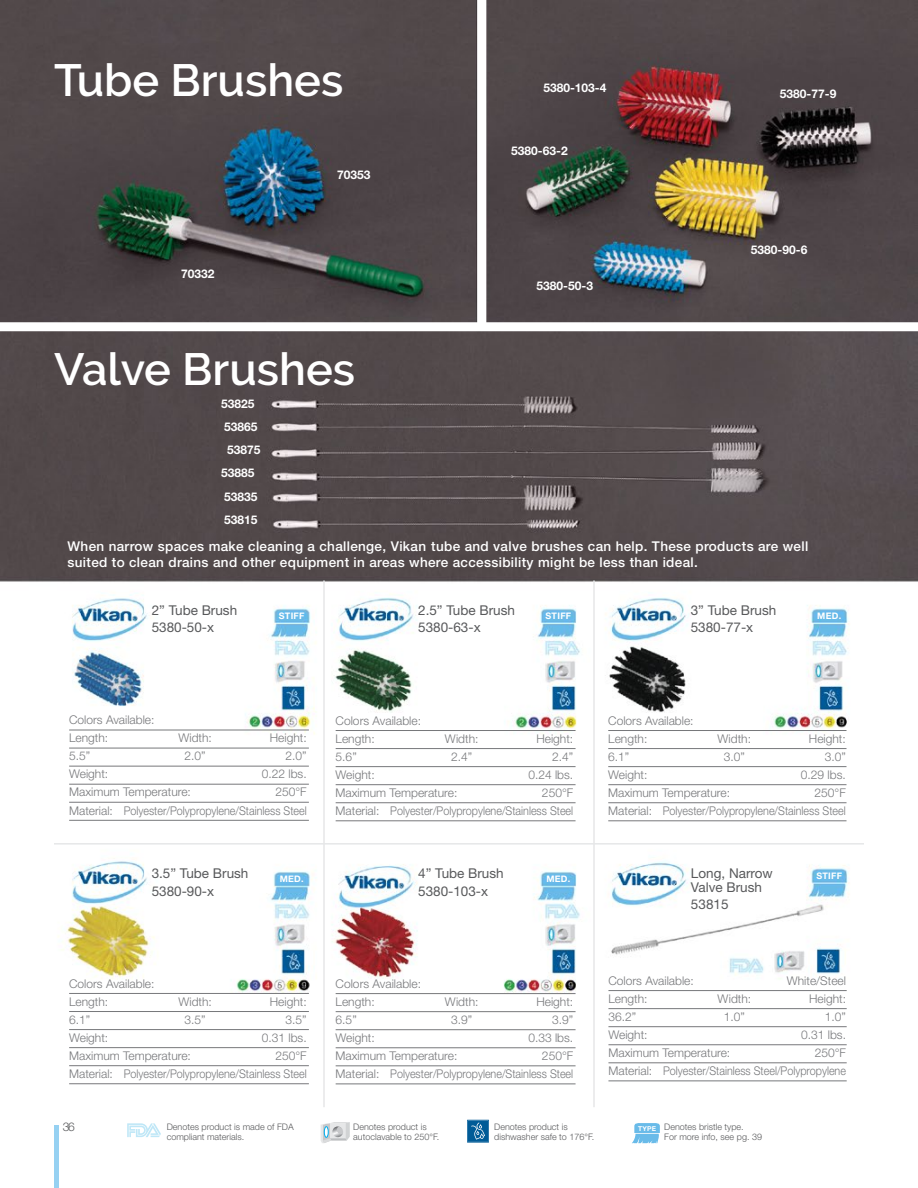
<style>
.page{position:relative;width:918px;height:1188px;background:#fff}
.page>*{position:absolute;margin:0;border:0;box-sizing:border-box;transform-origin:0 0}
.t1{font:600 45px "Raleway";color:#fff}
.t2{font:500 13.5px/16.2px "Helvetica Neue LT Std";letter-spacing:.025em;color:#fff}
.t3{font:13.5px/17.4px "Helvetica Neue LT Std";color:#58595b}
.t4{font:300 12px/18px "Helvetica Neue LT Std";color:#77787b;text-align:right}
.t5{font:700 12px/23.1px "Helvetica Neue LT Pro";color:#fff;text-align:center}
.t6{font:300 12px "Helvetica Neue LT Std";color:#58595b}
.t7{font:300 9px/10.5px "Helvetica Neue LT Std";color:#58595b}
.t8{font:700 9px "Helvetica Neue LT Pro";letter-spacing:.03em;color:#fff}
.t9{font:700 6.75px "Helvetica Neue LT Pro";color:#fff}
</style>
<div class="page">
<div style="left:54px;top:1125px;width:5px;height:63px;background:#96d1f2"></div>
<svg style="left:127px;top:1123px;width:34px;height:14px"></svg>
<svg style="left:321px;top:1122px;width:29px;height:21px"></svg>
<svg style="left:467px;top:1120px;width:22px;height:23px"></svg>
<svg style="left:632px;top:1123px;width:28px;height:20px"></svg>
<img style="left:0;top:0;width:918px;height:1085px">
<hr style="left:593px;top:580px;width:2px;height:527px;background:#e6e7e8">
<hr style="left:323px;top:580px;width:2px;height:527px;background:#e6e7e8">
<hr style="left:54px;top:843px;width:810px;height:2px;background:#e6e7e8">
<hr style="left:608px;top:990px;width:239px;height:1px;background:#77787b">
<hr style="left:608px;top:1008px;width:239px;height:1px;background:#77787b">
<hr style="left:608px;top:1026px;width:239px;height:1px;background:#77787b">
<hr style="left:608px;top:1044px;width:239px;height:1px;background:#77787b">
<hr style="left:608px;top:1062px;width:239px;height:1px;background:#77787b">
<hr style="left:608px;top:1081px;width:239px;height:1px;background:#77787b">
<hr style="left:69px;top:993px;width:240px;height:1px;background:#77787b">
<hr style="left:69px;top:1011px;width:240px;height:1px;background:#77787b">
<hr style="left:69px;top:1029px;width:240px;height:1px;background:#77787b">
<hr style="left:69px;top:1047px;width:240px;height:1px;background:#77787b">
<hr style="left:69px;top:1065px;width:240px;height:1px;background:#77787b">
<hr style="left:69px;top:1083px;width:240px;height:1px;background:#77787b">
<hr style="left:69px;top:730px;width:240px;height:1px;background:#77787b">
<hr style="left:69px;top:748px;width:240px;height:1px;background:#77787b">
<hr style="left:69px;top:766px;width:240px;height:1px;background:#77787b">
<hr style="left:69px;top:784px;width:240px;height:1px;background:#77787b">
<hr style="left:69px;top:802px;width:240px;height:1px;background:#77787b">
<hr style="left:69px;top:820px;width:240px;height:1px;background:#77787b">
<hr style="left:608px;top:730px;width:239px;height:1px;background:#77787b">
<hr style="left:608px;top:748px;width:239px;height:1px;background:#77787b">
<hr style="left:608px;top:766px;width:239px;height:1px;background:#77787b">
<hr style="left:608px;top:784px;width:239px;height:1px;background:#77787b">
<hr style="left:608px;top:802px;width:239px;height:1px;background:#77787b">
<hr style="left:608px;top:820px;width:239px;height:1px;background:#77787b">
<hr style="left:336px;top:993px;width:240px;height:1px;background:#77787b">
<hr style="left:336px;top:1011px;width:240px;height:1px;background:#77787b">
<hr style="left:336px;top:1029px;width:240px;height:1px;background:#77787b">
<hr style="left:336px;top:1047px;width:240px;height:1px;background:#77787b">
<hr style="left:336px;top:1065px;width:240px;height:1px;background:#77787b">
<hr style="left:336px;top:1084px;width:240px;height:1px;background:#77787b">
<hr style="left:336px;top:730px;width:240px;height:1px;background:#77787b">
<hr style="left:336px;top:748px;width:240px;height:1px;background:#77787b">
<hr style="left:336px;top:766px;width:240px;height:1px;background:#77787b">
<hr style="left:336px;top:784px;width:240px;height:1px;background:#77787b">
<hr style="left:336px;top:802px;width:240px;height:1px;background:#77787b">
<hr style="left:336px;top:820px;width:240px;height:1px;background:#77787b">
<div style="left:0;top:322px;width:918px;height:9px;background:#fff"></div>
<div style="left:477px;top:0;width:9px;height:327px;background:#fff"></div>
<h1 class="t1" style="left:54px;top:55px;width:291px">Tube Brushes</h1>
<p class="t5" style="left:181px;top:261px;width:35px">70332</p>
<p class="t5" style="left:337px;top:162px;width:35px">70353</p>
<h1 class="t1" style="left:54px;top:343px;width:303px">Valve Brushes</h1>
<p class="t5" style="left:221px;top:392px;width:35px">53825</p>
<p class="t5" style="left:221px;top:415px;width:41px">53865<br>53875<br>53885</p>
<p class="t5" style="left:224px;top:484px;width:35px">53835</p>
<p class="t5" style="left:224px;top:507px;width:35px">53815</p>
<p class="t5" style="left:543px;top:76px;width:65px">5380-103-4</p>
<p class="t5" style="left:511px;top:139px;width:58px">5380-63-2</p>
<p class="t5" style="left:537px;top:273px;width:58px">5380-50-3</p>
<p class="t5" style="left:780px;top:82px;width:58px">5380-77-9</p>
<p class="t5" style="left:751px;top:238px;width:58px">5380-90-6</p>
<p class="t2" style="left:68px;top:538px;width:742px">When narrow spaces make cleaning a challenge, Vikan tube and valve brushes can help. These products are well suited to clean drains and other equipment in areas where accessibility might be less than ideal.</p>
<p class="t3" style="left:152px;top:601px;width:87px">2” Tube Brush<br>5380-50-x</p>
<p class="t3" style="left:418px;top:601px;width:98px">2.5” Tube Brush<br>5380-63-x</p>
<p class="t8" style="left:279px;top:610px;width:27px">STIFF</p>
<p class="t8" style="left:546px;top:610px;width:27px">STIFF</p>
<p class="t3" style="left:691px;top:601px;width:87px">3” Tube Brush<br>5380-77-x</p>
<p class="t8" style="left:817px;top:610px;width:25px">MED.</p>
<p class="t4" style="left:69px;top:711px;width:87px;text-align:left">Colors Available:<br>Length:</p>
<p class="t4" style="left:178px;top:729px;width:35px">Width:</p>
<p class="t4" style="left:270px;top:729px;width:38px">Height:</p>
<p class="t4" style="left:336px;top:711px;width:87px;text-align:left">Colors Available:<br>Length:</p>
<p class="t4" style="left:445px;top:729px;width:35px">Width:</p>
<p class="t4" style="left:536px;top:729px;width:38px">Height:</p>
<p class="t4" style="left:608px;top:711px;width:87px;text-align:left">Colors Available:<br>Length:</p>
<p class="t4" style="left:717px;top:729px;width:35px">Width:</p>
<p class="t4" style="left:809px;top:729px;width:38px">Height:</p>
<p class="t4" style="left:69px;top:747px;width:23px">5.5”</p>
<p class="t4" style="left:185px;top:747px;width:23px">2.0”</p>
<p class="t4" style="left:286px;top:747px;width:23px">2.0”</p>
<p class="t4" style="left:69px;top:765px;width:41px">Weight:</p>
<p class="t4" style="left:262px;top:765px;width:46px">0.22 lbs.</p>
<p class="t4" style="left:69px;top:783px;width:123px">Maximum Temperature:</p>
<p class="t4" style="left:69px;top:783px;width:239px">250°F<br>Material: Polyester/Polypropylene/Stainless Steel</p>
<p class="t4" style="left:336px;top:747px;width:23px">5.6”</p>
<p class="t4" style="left:451px;top:747px;width:23px">2.4”</p>
<p class="t4" style="left:552px;top:747px;width:23px">2.4”</p>
<p class="t4" style="left:336px;top:765px;width:41px">Weight:</p>
<p class="t4" style="left:528px;top:765px;width:46px">0.24 lbs.</p>
<p class="t4" style="left:336px;top:783px;width:123px">Maximum Temperature:</p>
<p class="t4" style="left:336px;top:783px;width:239px">250°F<br>Material: Polyester/Polypropylene/Stainless Steel</p>
<p class="t4" style="left:608px;top:747px;width:23px">6.1”</p>
<p class="t4" style="left:724px;top:747px;width:23px">3.0”</p>
<p class="t4" style="left:825px;top:747px;width:23px">3.0”</p>
<p class="t4" style="left:608px;top:765px;width:41px">Weight:</p>
<p class="t4" style="left:801px;top:765px;width:46px">0.29 lbs.</p>
<p class="t4" style="left:608px;top:783px;width:123px">Maximum Temperature:</p>
<p class="t4" style="left:608px;top:783px;width:239px">250°F<br>Material: Polyester/Polypropylene/Stainless Steel</p>
<p class="t3" style="left:152px;top:864px;width:98px">3.5” Tube Brush<br>5380-90-x</p>
<p class="t3" style="left:418px;top:865px;width:87px">4” Tube Brush<br>5380-103-x</p>
<p class="t8" style="left:280px;top:873px;width:25px">MED.</p>
<p class="t8" style="left:546px;top:873px;width:25px">MED.</p>
<p class="t3" style="left:691px;top:867px;width:83px;line-height:13.5px">Long, Narrow<br>Valve Brush</p>
<p class="t3" style="left:691px;top:895px;width:39px">53815</p>
<p class="t8" style="left:816px;top:870px;width:27px">STIFF</p>
<p class="t4" style="left:69px;top:974px;width:87px;text-align:left">Colors Available:<br>Length:</p>
<p class="t4" style="left:178px;top:992px;width:35px">Width:</p>
<p class="t4" style="left:270px;top:992px;width:38px">Height:</p>
<p class="t4" style="left:336px;top:974px;width:87px;text-align:left">Colors Available:<br>Length:</p>
<p class="t4" style="left:445px;top:992px;width:35px">Width:</p>
<p class="t4" style="left:536px;top:992px;width:38px">Height:</p>
<p class="t4" style="left:69px;top:1010px;width:23px">6.1”</p>
<p class="t4" style="left:185px;top:1010px;width:23px">3.5”</p>
<p class="t4" style="left:286px;top:1010px;width:23px">3.5”</p>
<p class="t4" style="left:69px;top:1028px;width:41px">Weight:</p>
<p class="t4" style="left:262px;top:1028px;width:46px">0.31 lbs.</p>
<p class="t4" style="left:69px;top:1046px;width:123px">Maximum Temperature:</p>
<p class="t4" style="left:69px;top:1046px;width:239px">250°F<br>Material: Polyester/Polypropylene/Stainless Steel</p>
<p class="t4" style="left:336px;top:1010px;width:23px">6.5”</p>
<p class="t4" style="left:451px;top:1010px;width:23px">3.9”</p>
<p class="t4" style="left:552px;top:1010px;width:23px">3.9”</p>
<p class="t4" style="left:336px;top:1028px;width:41px">Weight:</p>
<p class="t4" style="left:528px;top:1028px;width:46px">0.33 lbs.</p>
<p class="t4" style="left:336px;top:1047px;width:123px">Maximum Temperature:</p>
<p class="t4" style="left:336px;top:1047px;width:239px">250°F<br>Material: Polyester/Polypropylene/Stainless Steel</p>
<p class="t4" style="left:608px;top:971px;width:87px">Colors Available:</p>
<p class="t4" style="left:787px;top:971px;width:61px">White/Steel</p>
<p class="t4" style="left:608px;top:989px;width:41px">Length:</p>
<p class="t4" style="left:718px;top:989px;width:35px">Width:</p>
<p class="t4" style="left:809px;top:989px;width:38px">Height:</p>
<p class="t4" style="left:608px;top:1007px;width:29px">36.2”</p>
<p class="t4" style="left:724px;top:1007px;width:23px">1.0”</p>
<p class="t4" style="left:825px;top:1007px;width:23px">1.0”</p>
<p class="t4" style="left:608px;top:1025px;width:41px">Weight:</p>
<p class="t4" style="left:801px;top:1025px;width:46px">0.31 lbs.</p>
<p class="t4" style="left:608px;top:1044px;width:123px">Maximum Temperature:</p>
<p class="t4" style="left:608px;top:1044px;width:239px">250°F<br>Material: Polyester/Stainless Steel/Polypropylene</p>
<p class="t6" style="left:63px;top:1120px;width:13px">36</p>
<p class="t7" style="left:167px;top:1121px;width:129px">Denotes product is made of FDA compliant materials.</p>
<p class="t7" style="left:353px;top:1121px;width:87px">Denotes product is autoclavable to 250°F.</p>
<p class="t7" style="left:494px;top:1121px;width:101px">Denotes product is dishwasher safe to 176°F.</p>
<p class="t7" style="left:664px;top:1121px;width:99px">Denotes bristle type.<br>For more info, see pg. 39</p>
<p class="t9" style="left:638px;top:1124px;width:19px">TYPE</p>
</div>
